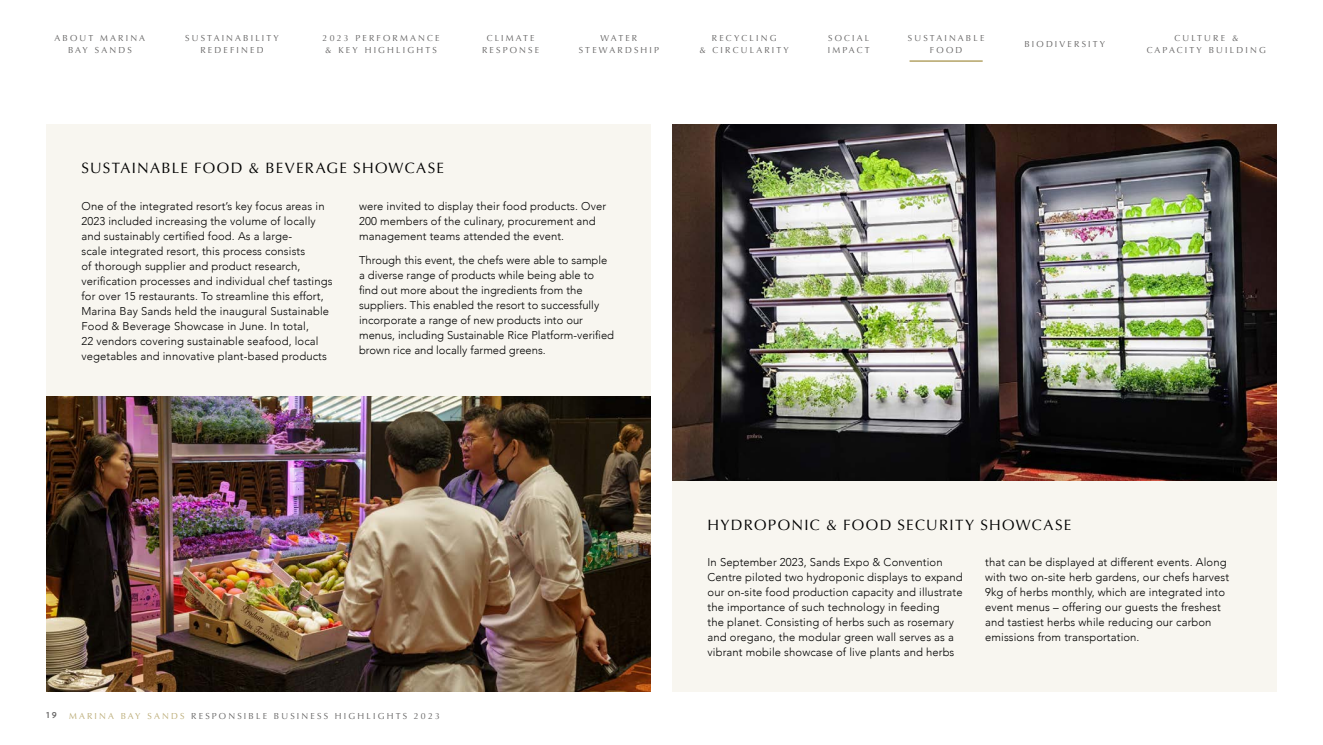
<style>
.page{position:relative;width:1323px;height:745px;background:#fff}
.page>*{position:absolute;margin:0;border:0;box-sizing:border-box;transform-origin:0 0}
.t1{font:15px "Optima";letter-spacing:.085em;color:#000}
.Bodycopy{font:300 11.25px/15px "Avenir";letter-spacing:.01em;color:#000}
.t2{font:8.75px/12.5px "Optima";letter-spacing:.25em;color:#646363;text-align:center}
.t3{font:700 8.12px "Verlag";color:#646363}
.s1{color:#bbac77}
</style>
<div class="page">
<div style="left:46px;top:124px;width:605px;height:272px;background:#f8f6f0"></div>
<div style="left:672px;top:480px;width:605px;height:211px;background:#f8f6f0"></div>
<img style="left:46px;top:396px;width:605px;height:295px">
<img style="left:672px;top:124px;width:605px;height:356px">
<hr style="left:909px;top:60px;width:74px;height:2px;background:#a59149">
<p class="t2" style="left:55px;top:32px;width:92px">ABOUT MARINA<br>BAY SANDS</p>
<p class="t2" style="left:185px;top:32px;width:95px">SUSTAINABILITY<br>REDEFINED</p>
<p class="t2" style="left:323px;top:32px;width:118px">2023 PERFORMANCE &amp; KEY HIGHLIGHTS</p>
<p class="t2" style="left:482px;top:32px;width:59px">CLIMATE<br>RESPONSE</p>
<p class="t2" style="left:579px;top:32px;width:82px">WATER<br>STEWARDSHIP</p>
<p class="t2" style="left:699px;top:32px;width:91px">RECYCLING<br>&amp; CIRCULARITY</p>
<p class="t2" style="left:828px;top:32px;width:43px;text-align:left">SOCIAL<br>IMPACT</p>
<p class="t2" style="left:908px;top:32px;width:78px">SUSTAINABLE<br>FOOD</p>
<p class="t2" style="left:1024px;top:38px;width:82px">BIODIVERSITY</p>
<p class="t2" style="left:1147px;top:32px;width:120px">CULTURE &amp;<br>CAPACITY BUILDING</p>
<h1 class="t1" style="left:81px;top:159px;width:364px">SUSTAINABLE FOOD &amp; BEVERAGE SHOWCASE</h1>
<p class="Bodycopy" style="left:81px;top:198px;width:253px">One of the integrated resort’s key focus areas in 2023 included increasing the volume of locally and sustainably certified food. As a large-<br>scale integrated resort, this process consists<br>of thorough supplier and product research, verification processes and individual chef tastings for over 15 restaurants. To streamline this effort, Marina Bay Sands held the inaugural Sustainable Food &amp; Beverage Showcase in June. In total,<br>22 vendors covering sustainable seafood, local vegetables and innovative plant-based products</p>
<p class="Bodycopy" style="left:359px;top:198px;width:248px">were invited to display their food products. Over<br>200 members of the culinary, procurement and management teams attended the event.</p>
<p class="Bodycopy" style="left:359px;top:252px;width:257px">Through this event, the chefs were able to sample a diverse range of products while being able to find out more about the ingredients from the suppliers. This enabled the resort to successfully incorporate a range of new products into our menus, including Sustainable Rice Platform-verified brown rice and locally farmed greens.</p>
<p class="t3" style="left:46px;top:708px;width:12px">19</p>
<p class="t2" style="left:69px;top:709px;width:372px"><span class="s1">MARINA BAY SANDS</span> RESPONSIBLE BUSINESS HIGHLIGHTS 2023</p>
<h1 class="t1" style="left:707px;top:515px;width:365px">HYDROPONIC &amp; FOOD SECURITY SHOWCASE</h1>
<p class="Bodycopy" style="left:707px;top:554px;width:257px">In September 2023, Sands Expo &amp; Convention Centre piloted two hydroponic displays to expand our on-site food production capacity and illustrate the importance of such technology in feeding<br>the planet. Consisting of herbs such as rosemary and oregano, the modular green wall serves as a vibrant mobile showcase of live plants and herbs</p>
<p class="Bodycopy" style="left:985px;top:554px;width:245px">that can be displayed at different events. Along with two on-site herb gardens, our chefs harvest 9kg of herbs monthly, which are integrated into event menus – offering our guests the freshest and tastiest herbs while reducing our carbon emissions from transportation.</p>
</div>
